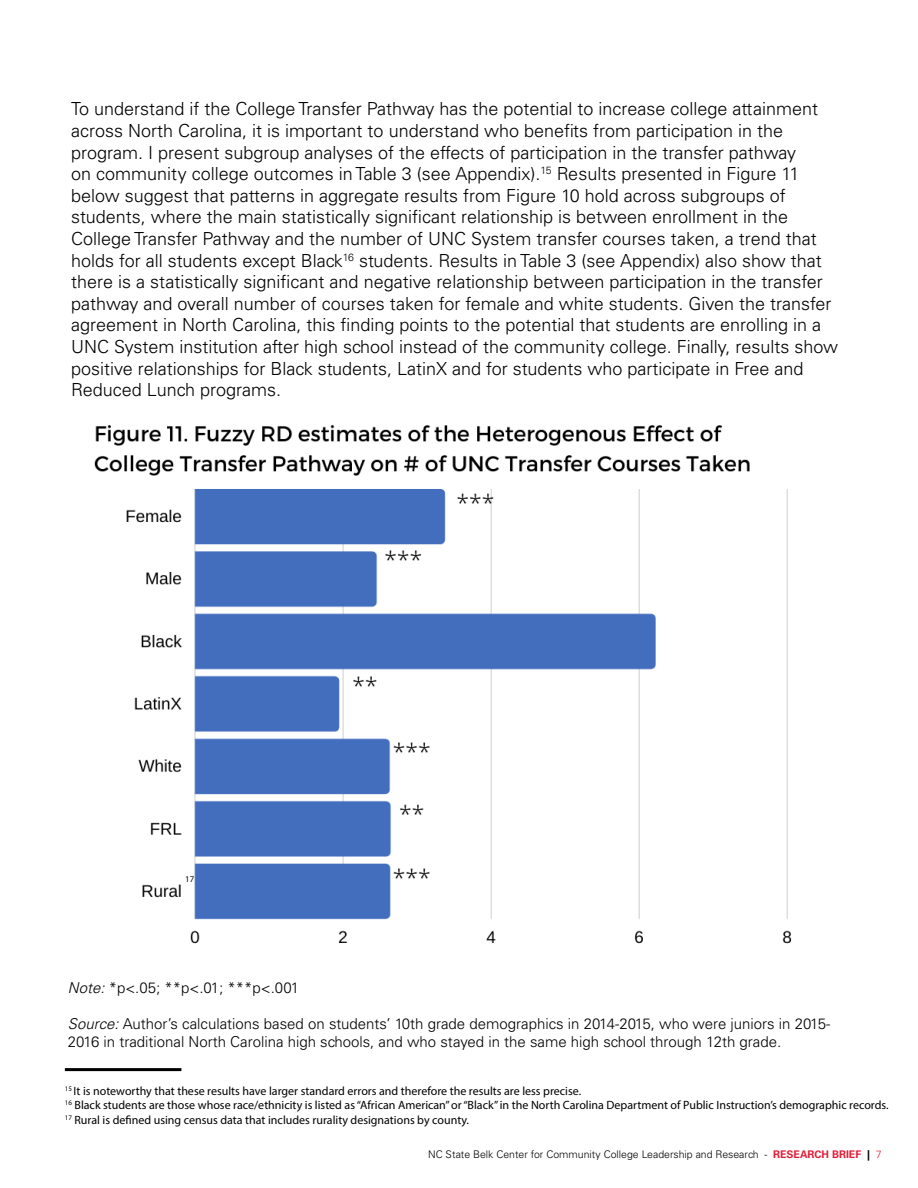
<style>
.page{position:relative;width:918px;height:1188px;background:#fff}
.page>*{position:absolute;margin:0;border:0;box-sizing:border-box;transform-origin:0 0}
.t1{font:300 18px/21.6px "Univers LT Std";color:#000}
.t2{font:300 15px/18px "Univers LT Std";color:#000}
.t3{font:12px/14.4px "Myriad Pro";color:#000}
.t4{font:300 10.5px "Univers LT Std";color:#000}
.t5{font:8.7px "Myriad Pro";color:#000}
.s1{font-style:italic}
.s2{font-weight:700;color:#e31e38}
.s3{font-weight:700}
.s4{color:#e31e38}
</style>
<div class="page">
<img style="left:94px;top:425px;width:698px;height:519px">
<hr style="left:65px;top:1068px;width:116px;height:3px;background:#000">
<p class="t1" style="left:71px;top:98px;width:768px">To understand if the College Transfer Pathway has the potential to increase college attainment across North Carolina, it is important to understand who benefits from participation in the program. I present subgroup analyses of the effects of participation in the transfer pathway<br>on community college outcomes in Table 3 (see Appendix).<sup>15</sup> Results presented in Figure 11 below suggest that patterns in aggregate results from Figure 10 hold across subgroups of students, where the main statistically significant relationship is between enrollment in the College Transfer Pathway and the number of UNC System transfer courses taken, a trend that holds for all students except Black<sup>16</sup> students. Results in Table 3 (see Appendix) also show that there is a statistically significant and negative relationship between participation in the transfer pathway and overall number of courses taken for female and white students. Given the transfer agreement in North Carolina, this finding points to the potential that students are enrolling in a UNC System institution after high school instead of the community college. Finally, results show positive relationships for Black students, LatinX and for students who participate in Free and Reduced Lunch programs.</p>
<p class="t5" style="left:185px;top:874px;width:10px">17</p>
<p class="t2" style="left:68px;top:978px;width:233px"><span class="s1">Note:</span> *p&lt;.05; **p&lt;.01; ***p&lt;.001</p>
<p class="t2" style="left:68px;top:1014px;width:764px"><span class="s1">Source:</span> Author’s calculations based on students’ 10th grade demographics in 2014-2015, who were juniors in 2015-<br>2016 in traditional North Carolina high schools, and who stayed in the same high school through 12th grade.</p>
<p class="t3" style="left:65px;top:1083px;width:825px"><sup>15</sup> It is noteworthy that these results have larger standard errors and therefore the results are less precise.<br><sup>16</sup> Black students are those whose race/ethnicity is listed as “African American” or “Black” in the North Carolina Department of Public Instruction’s demographic records.<br><sup>17</sup> Rural is defined using census data that includes rurality designations by county.</p>
<p class="t4" style="left:428px;top:1148px;width:455px">NC State Belk Center for Community College Leadership and Research - <span class="s2">RESEARCH BRIEF</span> <span class="s3">|</span> <span class="s4">7</span></p>
</div>
